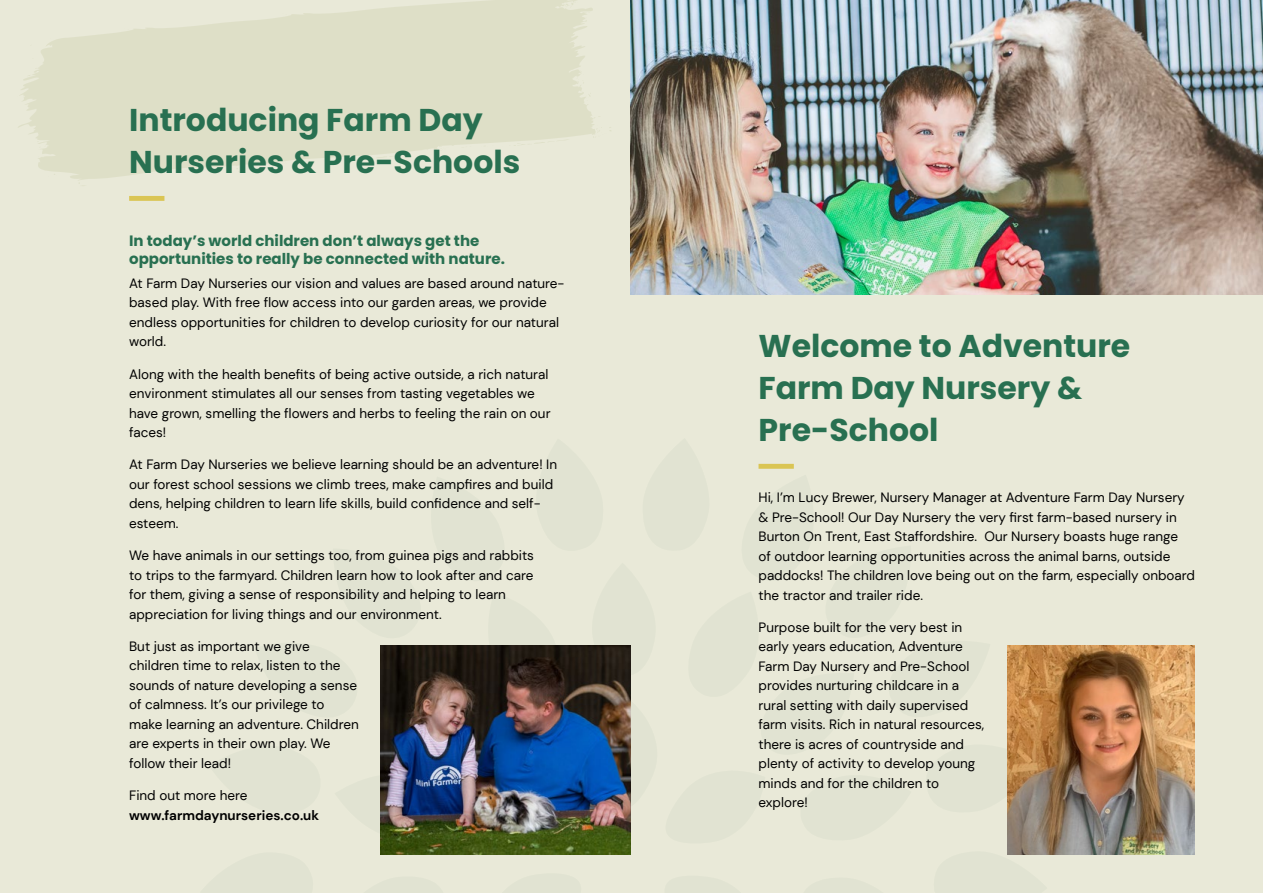
<style>
.page{position:relative;width:1263px;height:893px;background:#e9e9d8}
.page>*{position:absolute;margin:0;border:0;box-sizing:border-box;transform-origin:0 0}
.t1{font:700 31.5px/42px "Poppins";color:#287051}
.t2{font:700 15px/18px "Poppins";color:#287051}
.t3{font:13.5px/19.5px "DM Sans";color:#000}
.t4{font:700 13.5px "DM Sans";color:#000}
</style>
<div class="page">
<svg style="left:1007px;top:851px;width:40px;height:4px"></svg>
<svg style="left:18px;top:0;width:593px;height:184px;fill:#dedfc7"></svg>
<img style="left:380px;top:645px;width:251px;height:209px">
<div style="left:129px;top:196px;width:35px;height:5px;background:#dac554"></div>
<div style="left:758px;top:464px;width:36px;height:5px;background:#dac554"></div>
<img style="left:631px;top:0;width:632px;height:294px">
<img style="left:1008px;top:645px;width:187px;height:209px">
<h1 class="t1" style="left:129px;top:99px;width:393px">Introducing Farm Day<br>Nurseries &amp; Pre-Schools</h1>
<p class="t2" style="left:129px;top:232px;width:377px">In today’s world children don’t always get the opportunities to really be connected with nature.</p>
<p class="t3" style="left:129px;top:273px;width:437px">At Farm Day Nurseries our vision and values are based around nature&shy;based play. With free flow access into our garden areas, we provide endless opportunities for children to develop curiosity for our natural world.</p>
<p class="t3" style="left:129px;top:364px;width:423px">Along with the health benefits of being active outside, a rich natural environment stimulates all our senses from tasting vegetables we have grown, smelling the flowers and herbs to feeling the rain on our faces!</p>
<p class="t3" style="left:129px;top:455px;width:429px">At Farm Day Nurseries we believe learning should be an adventure! In our forest school sessions we climb trees, make campfires and build dens, helping children to learn life skills, build confidence and self&shy;esteem.</p>
<p class="t3" style="left:129px;top:546px;width:406px">We have animals in our settings too, from guinea pigs and rabbits to trips to the farmyard. Children learn how to look after and care for them, giving a sense of responsibility and helping to learn appreciation for living things and our environment.</p>
<p class="t3" style="left:129px;top:636px;width:231px">But just as important we give children time to relax, listen to the sounds of nature developing a sense of calmness. It’s our privilege to make learning an adventure. Children are experts in their own play. We follow their lead!</p>
<p class="t3" style="left:129px;top:786px;width:120px">Find out more here</p>
<p class="t4" style="left:129px;top:806px;width:191px">www.farmdaynurseries.co.uk</p>
<h1 class="t1" style="left:758px;top:325px;width:373px">Welcome to Adventure<br>Farm Day Nursery &amp;<br>Pre-School</h1>
<p class="t3" style="left:758px;top:488px;width:438px">Hi, I’m Lucy Brewer, Nursery Manager at Adventure Farm Day Nursery &amp; Pre-School! Our Day Nursery the very first farm-based nursery in Burton On Trent, East Staffordshire. Our Nursery boasts huge range<br>of outdoor learning opportunities across the animal barns, outside paddocks! The children love being out on the farm, especially onboard the tractor and trailer ride.</p>
<p class="t3" style="left:758px;top:617px;width:227px">Purpose built for the very best in early years education, Adventure<br>Farm Day Nursery and Pre-School provides nurturing childcare in a rural setting with daily supervised farm visits. Rich in natural resources, there is acres of countryside and plenty of activity to develop young minds and for the children to explore!</p>
</div>
